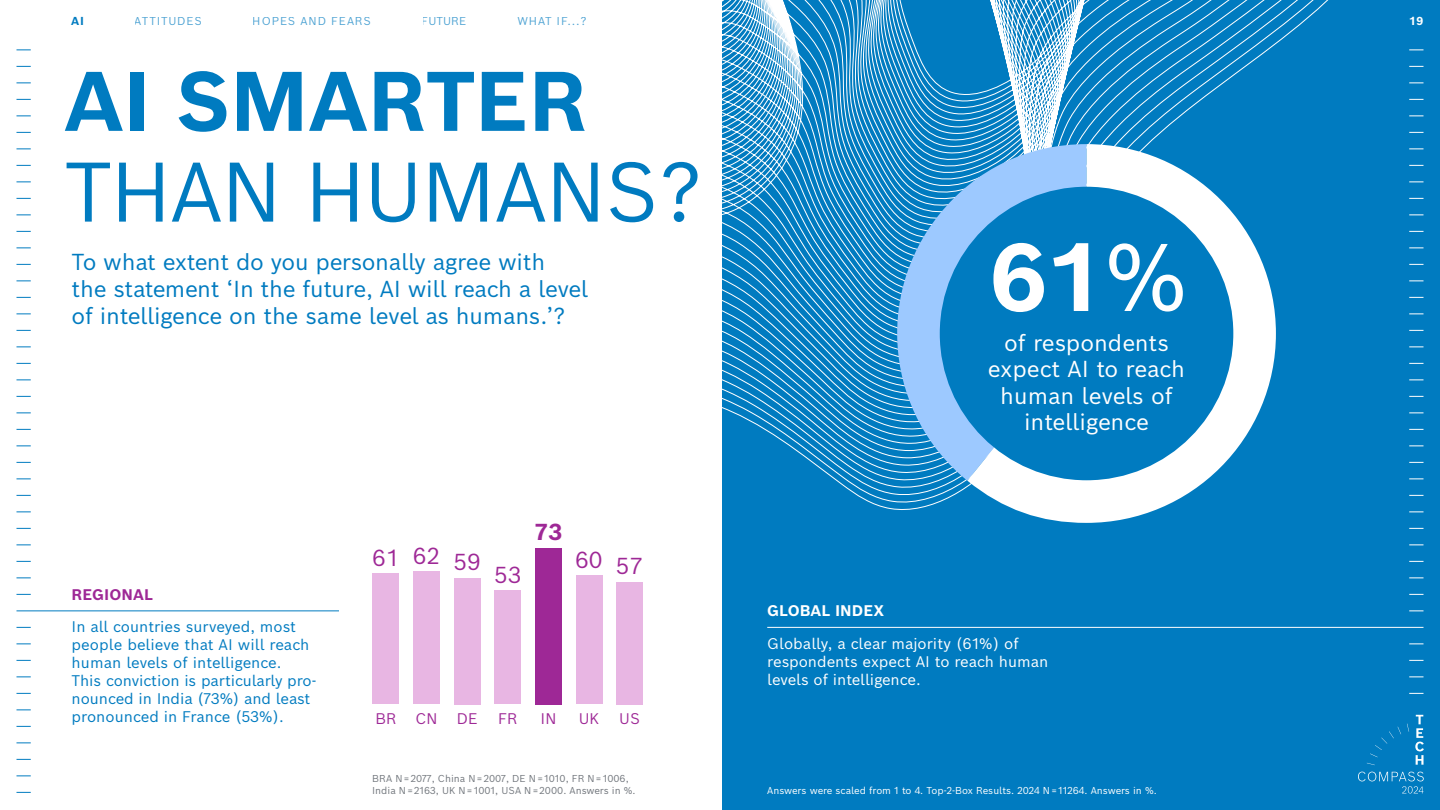
<style>
.page{position:relative;width:1440px;height:810px;background:#fff}
.page>*{position:absolute;margin:0;border:0;box-sizing:border-box;transform-origin:0 0}
.t1{font:700 93.75px "Bosch Sans";color:#fff}
.t2{font:82.5px "Bosch Sans";letter-spacing:-.015em;color:#007bc0}
.t3{font:700 82.5px "Bosch Sans";letter-spacing:-.005em;color:#007bc0}
.t4{font:22.5px/27px "Bosch Sans";letter-spacing:-.01em;color:#007bc0}
.t5{font:22.5px/26.2px "Bosch Sans";letter-spacing:-.005em;color:#fff;text-align:center}
.t6{font:22.5px "Bosch Sans";color:#9e2896}
.t7{font:700 22.5px "Bosch Sans";color:#9e2896}
.t8{font:15px/18px "Bosch Sans";letter-spacing:-.005em;color:#007bc0}
.t9{font:15px/18px "Bosch Sans";color:#fff}
.t10{font:15px "Bosch Sans";letter-spacing:.005em;color:#9e2896}
.t11{font:700 15px "Bosch Sans";letter-spacing:.005em;color:#fff}
.t12{font:700 15px "Bosch Sans";letter-spacing:.005em;color:#9e2896}
.t13{font:11.25px "Bosch Sans";letter-spacing:.07em;color:#007bc0}
.t14{font:700 11.25px "Bosch Sans";color:#007bc0}
.t15{font:700 11.25px "Bosch Sans";color:#fff}
.t16{font:9.75px/12px "Bosch Sans";color:#71767c}
.t17{font:9.75px "Bosch Sans";letter-spacing:-.01em;color:#fff}
.s1{font-weight:400}
</style>
<div class="page">
<div style="left:722px;top:0;width:718px;height:810px;background:#007bc0"></div>
<svg style="left:722px;top:0;width:702px;height:512px"></svg>
<svg style="left:874px;top:144px;width:93px;height:337px"></svg>
<svg style="left:967px;top:144px;width:309px;height:379px;fill:#fff"></svg>
<div style="left:940px;top:187px;width:293px;height:293px;background:#007bc0;border-radius:50%"></div>
<div style="left:535px;top:548px;width:27px;height:156px;background:#9e2896"></div>
<div style="left:616px;top:582px;width:27px;height:122px;background:#e8b6e3"></div>
<div style="left:576px;top:576px;width:26px;height:128px;background:#e8b6e3"></div>
<div style="left:494px;top:591px;width:27px;height:113px;background:#e8b6e3"></div>
<div style="left:454px;top:578px;width:26px;height:126px;background:#e8b6e3"></div>
<div style="left:413px;top:571px;width:27px;height:133px;background:#e8b6e3"></div>
<div style="left:373px;top:574px;width:26px;height:130px;background:#e8b6e3"></div>
<svg style="left:16px;top:50px;width:15px;height:1px"></svg>
<svg style="left:16px;top:66px;width:15px;height:1px"></svg>
<svg style="left:16px;top:82px;width:15px;height:1px"></svg>
<svg style="left:16px;top:99px;width:15px;height:1px"></svg>
<svg style="left:16px;top:116px;width:15px;height:1px"></svg>
<svg style="left:16px;top:132px;width:15px;height:1px"></svg>
<svg style="left:16px;top:148px;width:15px;height:1px"></svg>
<svg style="left:16px;top:165px;width:15px;height:1px"></svg>
<svg style="left:16px;top:182px;width:15px;height:1px"></svg>
<svg style="left:16px;top:198px;width:15px;height:1px"></svg>
<svg style="left:16px;top:214px;width:15px;height:1px"></svg>
<svg style="left:16px;top:231px;width:15px;height:1px"></svg>
<svg style="left:16px;top:248px;width:15px;height:1px"></svg>
<svg style="left:16px;top:264px;width:15px;height:1px"></svg>
<svg style="left:16px;top:280px;width:15px;height:1px"></svg>
<svg style="left:16px;top:297px;width:15px;height:1px"></svg>
<svg style="left:16px;top:314px;width:15px;height:1px"></svg>
<svg style="left:16px;top:330px;width:15px;height:1px"></svg>
<svg style="left:16px;top:346px;width:15px;height:1px"></svg>
<svg style="left:16px;top:363px;width:15px;height:1px"></svg>
<svg style="left:16px;top:380px;width:15px;height:1px"></svg>
<svg style="left:16px;top:396px;width:15px;height:1px"></svg>
<svg style="left:16px;top:412px;width:15px;height:1px"></svg>
<svg style="left:16px;top:429px;width:15px;height:1px"></svg>
<svg style="left:16px;top:446px;width:15px;height:1px"></svg>
<svg style="left:16px;top:462px;width:15px;height:1px"></svg>
<svg style="left:16px;top:478px;width:15px;height:1px"></svg>
<svg style="left:16px;top:495px;width:15px;height:1px"></svg>
<svg style="left:16px;top:512px;width:15px;height:1px"></svg>
<svg style="left:16px;top:528px;width:15px;height:1px"></svg>
<svg style="left:16px;top:544px;width:15px;height:1px"></svg>
<svg style="left:16px;top:561px;width:15px;height:1px"></svg>
<svg style="left:16px;top:578px;width:15px;height:1px"></svg>
<svg style="left:16px;top:594px;width:15px;height:1px"></svg>
<hr style="left:16px;top:610px;width:323px;height:1px;background:#007bc0">
<svg style="left:16px;top:627px;width:15px;height:1px"></svg>
<svg style="left:16px;top:644px;width:15px;height:1px"></svg>
<svg style="left:16px;top:660px;width:15px;height:1px"></svg>
<svg style="left:16px;top:676px;width:15px;height:1px"></svg>
<svg style="left:16px;top:693px;width:15px;height:1px"></svg>
<svg style="left:16px;top:710px;width:15px;height:1px"></svg>
<svg style="left:16px;top:726px;width:15px;height:1px"></svg>
<svg style="left:16px;top:742px;width:15px;height:1px"></svg>
<svg style="left:16px;top:759px;width:15px;height:1px"></svg>
<svg style="left:16px;top:776px;width:15px;height:1px"></svg>
<svg style="left:16px;top:792px;width:15px;height:1px"></svg>
<svg style="left:1409px;top:50px;width:15px;height:1px"></svg>
<svg style="left:1409px;top:66px;width:15px;height:1px"></svg>
<svg style="left:1409px;top:82px;width:15px;height:1px"></svg>
<svg style="left:1409px;top:99px;width:15px;height:1px"></svg>
<svg style="left:1409px;top:116px;width:15px;height:1px"></svg>
<svg style="left:1409px;top:132px;width:15px;height:1px"></svg>
<svg style="left:1409px;top:148px;width:15px;height:1px"></svg>
<svg style="left:1409px;top:165px;width:15px;height:1px"></svg>
<svg style="left:1409px;top:182px;width:15px;height:1px"></svg>
<svg style="left:1409px;top:198px;width:15px;height:1px"></svg>
<svg style="left:1409px;top:214px;width:15px;height:1px"></svg>
<svg style="left:1409px;top:231px;width:15px;height:1px"></svg>
<svg style="left:1409px;top:248px;width:15px;height:1px"></svg>
<svg style="left:1409px;top:264px;width:15px;height:1px"></svg>
<svg style="left:1409px;top:280px;width:15px;height:1px"></svg>
<svg style="left:1409px;top:297px;width:15px;height:1px"></svg>
<svg style="left:1409px;top:314px;width:15px;height:1px"></svg>
<svg style="left:1409px;top:330px;width:15px;height:1px"></svg>
<svg style="left:1409px;top:346px;width:15px;height:1px"></svg>
<svg style="left:1409px;top:363px;width:15px;height:1px"></svg>
<svg style="left:1409px;top:380px;width:15px;height:1px"></svg>
<svg style="left:1409px;top:396px;width:15px;height:1px"></svg>
<svg style="left:1409px;top:412px;width:15px;height:1px"></svg>
<svg style="left:1409px;top:429px;width:15px;height:1px"></svg>
<svg style="left:1409px;top:446px;width:15px;height:1px"></svg>
<svg style="left:1409px;top:462px;width:15px;height:1px"></svg>
<svg style="left:1409px;top:478px;width:15px;height:1px"></svg>
<svg style="left:1409px;top:495px;width:15px;height:1px"></svg>
<svg style="left:1409px;top:512px;width:15px;height:1px"></svg>
<svg style="left:1409px;top:528px;width:15px;height:1px"></svg>
<svg style="left:1409px;top:544px;width:15px;height:1px"></svg>
<svg style="left:1409px;top:561px;width:15px;height:1px"></svg>
<svg style="left:1409px;top:578px;width:15px;height:1px"></svg>
<svg style="left:1409px;top:594px;width:15px;height:1px"></svg>
<svg style="left:1409px;top:610px;width:15px;height:1px"></svg>
<hr style="left:767px;top:627px;width:657px;height:1px;background:#fff">
<svg style="left:1409px;top:644px;width:15px;height:1px"></svg>
<svg style="left:1409px;top:660px;width:15px;height:1px"></svg>
<svg style="left:1409px;top:676px;width:15px;height:1px"></svg>
<svg style="left:1409px;top:693px;width:15px;height:1px"></svg>
<svg style="left:1367px;top:724px;width:42px;height:41px"></svg>
<svg style="left:1415px;top:715px;width:9px;height:50px"></svg>
<svg style="left:1358px;top:772px;width:66px;height:22px"></svg>
<p class="t14" style="left:71px;top:12px;width:14px">AI</p>
<p class="t13" style="left:135px;top:12px;width:68px">ATTITUDES</p>
<p class="t13" style="left:253px;top:12px;width:120px">HOPES AND FEARS</p>
<p class="t13" style="left:422px;top:12px;width:46px">FUTURE</p>
<p class="t13" style="left:517px;top:12px;width:71px">WHAT IF...?</p>
<p class="t15" style="left:1409px;top:12px;width:16px">19</p>
<h2 class="t3" style="left:64px;top:31px;width:525px">AI SMARTER</h2>
<h2 class="t2" style="left:64px;top:122px;width:640px">THAN HUMANS?</h2>
<h3 class="t4" style="left:72px;top:246px;width:518px">To what extent do you personally agree with<br>the statement ‘In the future, AI will reach a level of intelligence on the same level as humans.’?</h3>
<p class="t12" style="left:72px;top:582px;width:83px">REGIONAL</p>
<p class="t8" style="left:72px;top:616px;width:246px">In all countries surveyed, most people believe that AI will reach human levels of intelligence.<br>This conviction is particularly pro&shy;nounced in India (73%) and least pronounced in France (53%).</p>
<h3 class="t6" style="left:372px;top:539px;width:110px">61 62 59</h3>
<h3 class="t6" style="left:494px;top:556px;width:29px">53</h3>
<h3 class="t7" style="left:535px;top:513px;width:29px">73</h3>
<h3 class="t6" style="left:575px;top:544px;width:70px">60 57</h3>
<p class="t10" style="left:376px;top:706px;width:22px">BR</p>
<p class="t10" style="left:416px;top:706px;width:23px">CN</p>
<p class="t10" style="left:457px;top:706px;width:22px">DE</p>
<p class="t10" style="left:498px;top:706px;width:21px">FR</p>
<p class="t10" style="left:540px;top:706px;width:17px">IN</p>
<p class="t10" style="left:579px;top:706px;width:22px">UK</p>
<p class="t10" style="left:619px;top:706px;width:22px">US</p>
<p class="t11" style="left:767px;top:598px;width:119px">GLOBAL INDEX</p>
<h1 class="t1" style="left:990px;top:198px;width:200px">61<span class="s1">%</span></h1>
<h3 class="t5" style="left:988px;top:328px;width:199px">of respondents expect AI to reach human levels of intelligence</h3>
<p class="t9" style="left:767px;top:633px;width:283px">Globally, a clear majority (61%) of respondents expect AI to reach human levels of intelligence.</p>
<p class="t16" style="left:372px;top:771px;width:265px">BRA N = 2077, China N = 2007, DE N = 1010, FR N = 1006,<br>India N = 2163, UK N = 1001, USA N = 2000. Answers in %.</p>
<p class="t17" style="left:767px;top:782px;width:391px">Answers were scaled from 1 to 4. Top-2-Box Results. 2024 N = 11264. Answers in %.</p>
</div>
